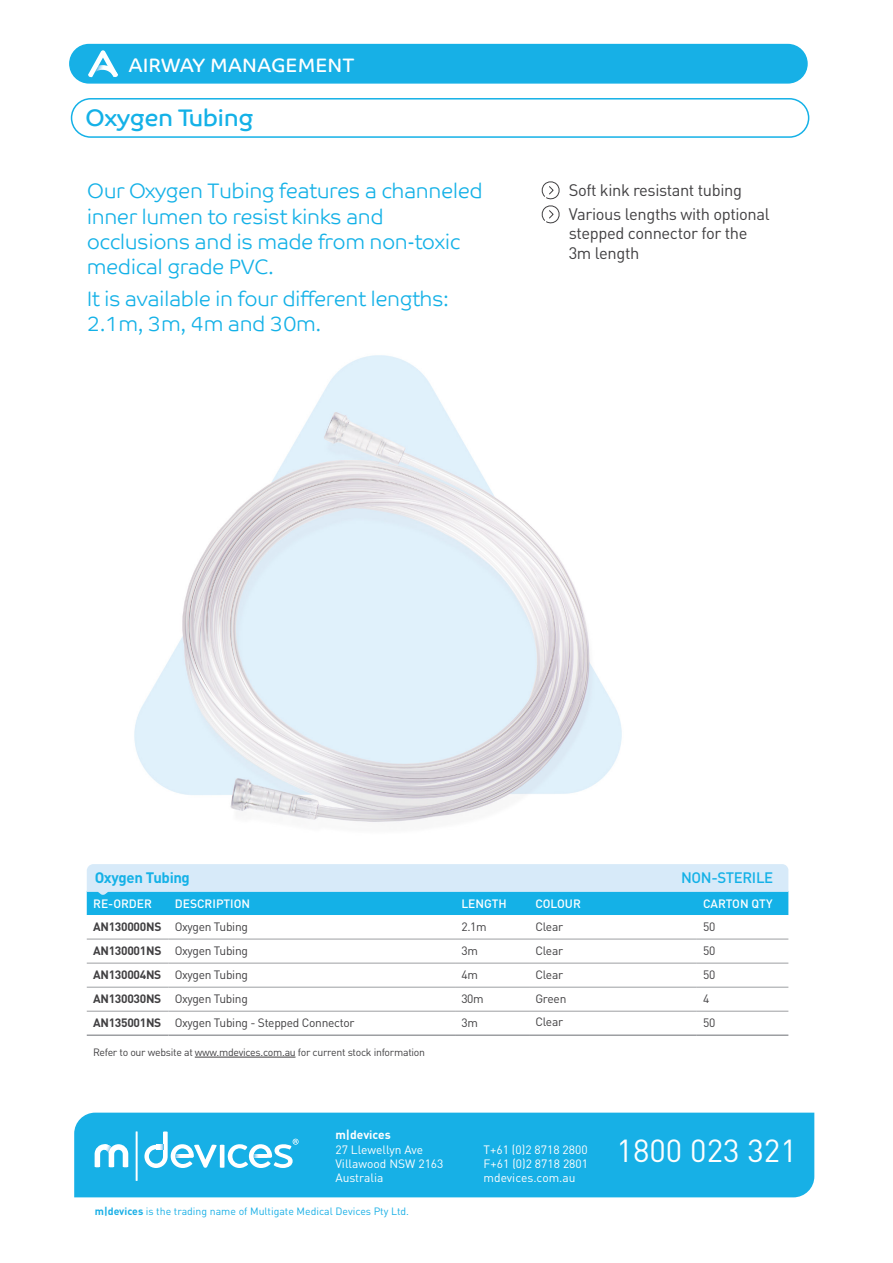
<style>
.page{position:relative;width:893px;height:1263px;background:#fff}
.page>*{position:absolute;margin:0;border:0;box-sizing:border-box;transform-origin:0 0}
.t1{font:31.5px "DIN Pro";color:#fdfefe}
.t2{font:24px "Co Text";letter-spacing:-.025em;color:#14b1e7}
.t3{font:300 21px/25.2px "Co Text";letter-spacing:-.025em;color:#14b1e7}
.t4{font:19.5px "Co Text";color:#fff}
.t5{font:16.5px/24px "DIN Pro";letter-spacing:-.025em;color:#414042}
.t6{font:700 15px "DIN Pro";letter-spacing:-.025em;color:#14b1e7}
.t7{font:500 15px "DIN Pro";letter-spacing:-.025em;color:#14b1e7}
.t8{font:12px "DIN Pro";letter-spacing:-.025em;color:#414042}
.t9{font:12px/14.4px "DIN Pro";color:#fffefe}
.t10{font:500 12px "DIN Pro";color:#fff}
.t11{font:700 12px "DIN Pro";color:#fffefe}
.t12{font:10.5px "DIN Pro";letter-spacing:-.025em;color:#414042}
.t13{font:10.5px "DIN Pro";color:#18afe6}
.s1{font-weight:700}
</style>
<div class="page">
<img style="left:86px;top:355px;width:536px;height:585px">
<svg style="left:541px;top:181px;width:19px;height:43px"></svg>
<svg style="left:87px;top:915px;width:701px;height:96px"></svg>
<hr style="left:87px;top:939px;width:81px;height:1px;background:#9d9fa2">
<hr style="left:87px;top:963px;width:81px;height:1px;background:#9d9fa2">
<hr style="left:168px;top:939px;width:287px;height:1px;background:#9d9fa2">
<hr style="left:455px;top:939px;width:74px;height:1px;background:#9d9fa2">
<hr style="left:529px;top:939px;width:168px;height:1px;background:#9d9fa2">
<hr style="left:697px;top:939px;width:91px;height:1px;background:#9d9fa2">
<hr style="left:168px;top:963px;width:287px;height:1px;background:#9d9fa2">
<hr style="left:455px;top:963px;width:74px;height:1px;background:#9d9fa2">
<hr style="left:529px;top:963px;width:168px;height:1px;background:#9d9fa2">
<hr style="left:697px;top:963px;width:91px;height:1px;background:#9d9fa2">
<hr style="left:87px;top:987px;width:81px;height:1px;background:#9d9fa2">
<hr style="left:168px;top:987px;width:287px;height:1px;background:#9d9fa2">
<hr style="left:455px;top:987px;width:74px;height:1px;background:#9d9fa2">
<hr style="left:529px;top:987px;width:168px;height:1px;background:#9d9fa2">
<hr style="left:697px;top:987px;width:91px;height:1px;background:#9d9fa2">
<hr style="left:87px;top:1011px;width:81px;height:1px;background:#9d9fa2">
<hr style="left:168px;top:1011px;width:287px;height:1px;background:#9d9fa2">
<hr style="left:455px;top:1011px;width:74px;height:1px;background:#9d9fa2">
<hr style="left:529px;top:1011px;width:168px;height:1px;background:#9d9fa2">
<hr style="left:697px;top:1011px;width:91px;height:1px;background:#9d9fa2">
<hr style="left:87px;top:1034px;width:81px;height:2px;background:#9d9fa2">
<hr style="left:168px;top:1034px;width:287px;height:2px;background:#9d9fa2">
<hr style="left:455px;top:1034px;width:74px;height:2px;background:#9d9fa2">
<hr style="left:529px;top:1034px;width:168px;height:2px;background:#9d9fa2">
<hr style="left:697px;top:1034px;width:91px;height:2px;background:#9d9fa2">
<hr style="left:195px;top:1057px;width:100px;height:1px;background:#414042">
<svg style="left:87px;top:864px;width:701px;height:51px;background:#7ed0f0"></svg>
<div style="left:70px;top:45px;width:737px;height:38px;background:#17b0e6;border-radius:19px"></div>
<div style="left:69px;top:44px;width:739px;height:40px;border:2px solid #14b1e7;border-radius:19px"></div>
<svg style="left:88px;top:50px;width:30px;height:27px"></svg>
<div style="left:71px;top:98px;width:738px;height:40px;border:2px solid #14b1e7;border-radius:19px"></div>
<div style="left:74px;top:1112px;width:740px;height:85px;background:#17b0e6"></div>
<svg style="left:95px;top:1144px;width:33px;height:23px"></svg>
<svg style="left:136px;top:1131px;width:2px;height:50px"></svg>
<svg style="left:144px;top:1131px;width:155px;height:37px"></svg>
<h3 class="t4" style="left:128px;top:54px;width:228px">AIRWAY MANAGEMENT</h3>
<h2 class="t2" style="left:85px;top:104px;width:170px">Oxygen Tubing</h2>
<h3 class="t3" style="left:87px;top:179px;width:398px">Our Oxygen Tubing features a channeled inner lumen to resist kinks and occlusions and is made from non-toxic medical grade PVC.</h3>
<h3 class="t3" style="left:87px;top:286px;width:364px">It is available in four different lengths:<br>2.1m, 3m, 4m and 30m.</h3>
<h3 class="t5" style="left:569px;top:177px;width:202px">Soft kink resistant tubing<br>Various lengths with optional</h3>
<h3 class="t5" style="left:569px;top:222px;width:180px;line-height:19.8px">stepped connector for the<br>3m length</h3>
<p class="t6" style="left:95px;top:866px;width:96px">Oxygen Tubing</p>
<p class="t7" style="left:681px;top:866px;width:94px">NON-STERILE</p>
<p class="t10" style="left:93px;top:894px;width:60px">RE-ORDER</p>
<p class="t10" style="left:175px;top:894px;width:77px">DESCRIPTION</p>
<p class="t10" style="left:461px;top:894px;width:47px">LENGTH</p>
<p class="t10" style="left:535px;top:894px;width:47px">COLOUR</p>
<p class="t10" style="left:703px;top:894px;width:71px">CARTON QTY</p>
<p class="t8" style="left:93px;top:917px;width:156px"><span class="s1">AN130000NS</span> Oxygen Tubing</p>
<p class="t8" style="left:461px;top:917px;width:27px">2.1m</p>
<p class="t8" style="left:535px;top:917px;width:29px">Clear</p>
<p class="t8" style="left:703px;top:917px;width:14px">50</p>
<p class="t8" style="left:93px;top:941px;width:156px"><span class="s1">AN130001NS</span> Oxygen Tubing</p>
<p class="t8" style="left:461px;top:941px;width:18px">3m</p>
<p class="t8" style="left:535px;top:941px;width:29px">Clear</p>
<p class="t8" style="left:703px;top:941px;width:14px">50</p>
<p class="t8" style="left:93px;top:965px;width:156px"><span class="s1">AN130004NS</span> Oxygen Tubing</p>
<p class="t8" style="left:461px;top:965px;width:18px">4m</p>
<p class="t8" style="left:535px;top:965px;width:29px">Clear</p>
<p class="t8" style="left:703px;top:965px;width:14px">50</p>
<p class="t8" style="left:93px;top:1013px;width:263px"><span class="s1">AN135001NS</span> Oxygen Tubing - Stepped Connector</p>
<p class="t8" style="left:461px;top:1013px;width:18px">3m</p>
<p class="t8" style="left:535px;top:1013px;width:29px">Clear</p>
<p class="t8" style="left:703px;top:1013px;width:14px">50</p>
<p class="t8" style="left:93px;top:989px;width:156px"><span class="s1">AN130030NS</span> Oxygen Tubing</p>
<p class="t8" style="left:461px;top:989px;width:24px">30m</p>
<p class="t8" style="left:535px;top:989px;width:33px">Green</p>
<p class="t8" style="left:703px;top:989px;width:8px">4</p>
<p class="t12" style="left:93px;top:1044px;width:334px">Refer to our website at www.mdevices.com.au for current stock information</p>
<p class="t11" style="left:335px;top:1125px;width:57px">m|devices</p>
<p class="t9" style="left:335px;top:1141px;width:110px">27 Llewellyn Ave<br>Villawood NSW 2163<br>Australia</p>
<p class="t9" style="left:484px;top:1141px;width:106px;text-align:justify">T+61 (0)2 8718 2800<br>F+61 (0)2 8718 2801 mdevices.com.au</p>
<h1 class="t1" style="left:617px;top:1127px;width:182px">1800 023 321</h1>
<p class="t13" style="left:95px;top:1203px;width:316px"><span class="s1">m|devices</span> is the trading name of Multigate Medical Devices Pty Ltd.</p>
</div>
